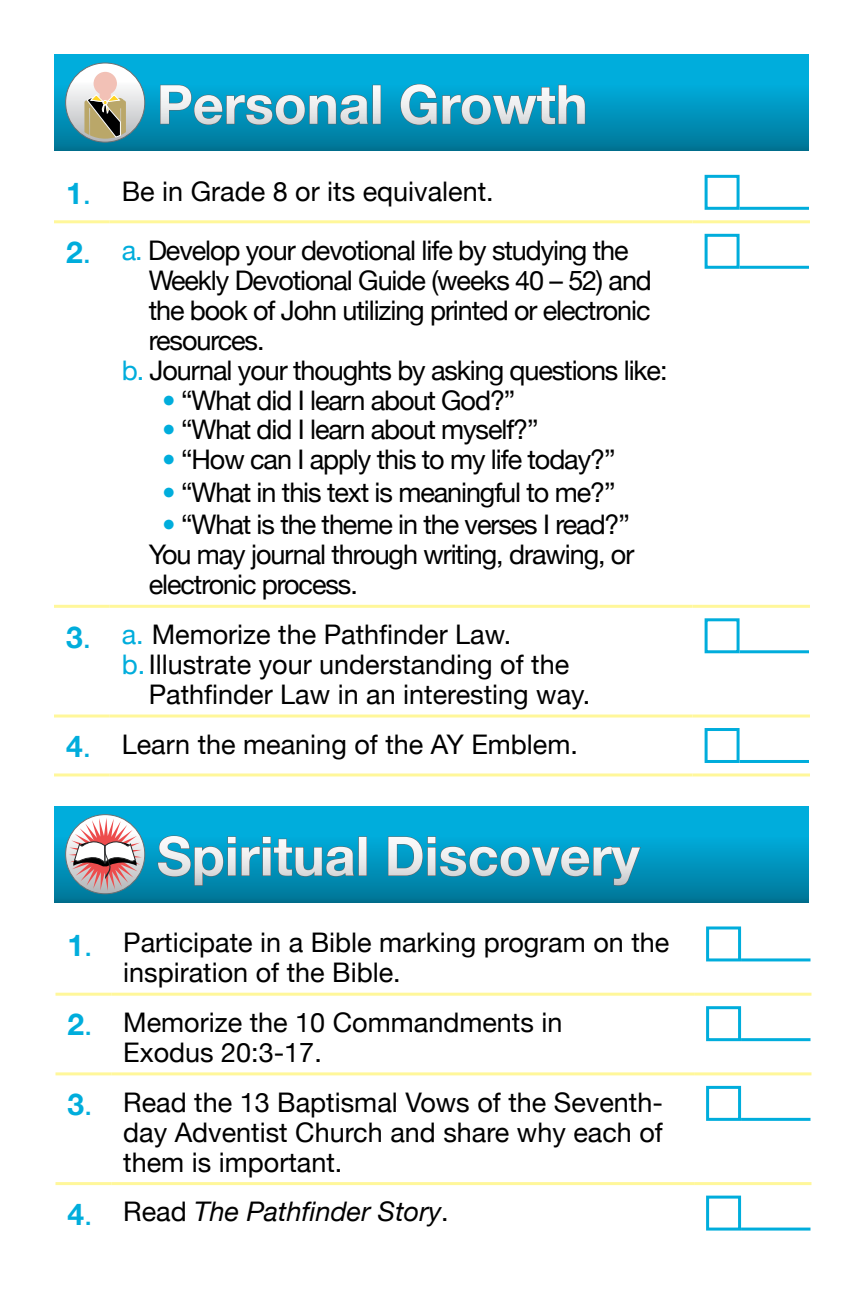
<style>
.page{position:relative;width:864px;height:1296px;background:#fff}
.page>*{position:absolute;margin:0;border:0;box-sizing:border-box;transform-origin:0 0}
.t1{font:700 54px "Helvetica Neue";color:#fff}
.t2{font:27px/30px "Helvetica Neue";color:#000}
.t3{font:27px/30px "Helvetica Neue";letter-spacing:-.04em;color:#000}
.t4{font:italic 27px "Helvetica Neue";color:#000}
.s1{font-weight:700;font-size:30px;color:#00addc}
.s2{font-size:30px;color:#00addc}
.s3{color:#00addc}
.s4{font-weight:700;font-style:normal;font-size:30px;color:#00addc}
.s5{font-style:normal;font-size:30px;color:#00addc}
.s6{font-style:normal}
</style>
<div class="page">
<div style="left:54px;top:54px;width:754px;height:97px;background:#00addc"></div>
<div style="left:54px;top:84px;width:754px;height:67px;background:linear-gradient(to bottom,#01acdc,#007495)"></div>
<svg style="left:66px;top:63px;width:79px;height:79px;background:#e1e2e3"></svg>
<div style="left:66px;top:63px;width:79px;height:79px;border:1px solid #6d6f71;border-radius:50%"></div>
<svg style="left:84px;top:72px;width:42px;height:67px;background:#bbac93"></svg>
<svg style="left:160px;top:84px;width:209px;height:41px"></svg>
<div style="left:372px;top:85px;width:9px;height:39px;border:1px solid #636467"></div>
<svg style="left:400px;top:83px;width:186px;height:43px"></svg>
<hr style="left:54px;top:220px;width:56px;height:3px;background:#fff79a">
<hr style="left:110px;top:220px;width:583px;height:3px;background:#fff79a">
<hr style="left:693px;top:220px;width:117px;height:3px;background:#fff79a">
<hr style="left:54px;top:605px;width:56px;height:3px;background:#fff79a">
<hr style="left:110px;top:605px;width:583px;height:3px;background:#fff79a">
<hr style="left:693px;top:605px;width:117px;height:3px;background:#fff79a">
<hr style="left:54px;top:715px;width:56px;height:3px;background:#fff79a">
<hr style="left:110px;top:715px;width:583px;height:3px;background:#fff79a">
<hr style="left:693px;top:715px;width:117px;height:3px;background:#fff79a">
<hr style="left:693px;top:773px;width:117px;height:3px;background:#fff79a">
<hr style="left:54px;top:773px;width:56px;height:3px;background:#fff79a">
<hr style="left:110px;top:773px;width:583px;height:3px;background:#fff79a">
<div style="left:705px;top:175px;width:35px;height:35px;border:3px solid #00addc"></div>
<hr style="left:740px;top:207px;width:69px;height:3px;background:#00addc">
<div style="left:705px;top:234px;width:35px;height:35px;border:3px solid #00addc"></div>
<hr style="left:740px;top:266px;width:69px;height:3px;background:#00addc">
<div style="left:705px;top:618px;width:35px;height:35px;border:3px solid #00addc"></div>
<hr style="left:740px;top:650px;width:69px;height:3px;background:#00addc">
<div style="left:705px;top:728px;width:35px;height:35px;border:3px solid #00addc"></div>
<hr style="left:740px;top:760px;width:69px;height:3px;background:#00addc">
<div style="left:54px;top:806px;width:754px;height:96px;background:#00addc"></div>
<div style="left:54px;top:836px;width:754px;height:66px;background:linear-gradient(to bottom,#04addb,#007697)"></div>
<div style="left:66px;top:815px;width:79px;height:79px;border:1px solid #6d6f71;border-radius:50%"></div>
<svg style="left:69px;top:818px;width:73px;height:73px;background:#b8aaaf"></svg>
<svg style="left:157px;top:835px;width:67px;height:51px"></svg>
<div style="left:228px;top:836px;width:8px;height:8px;border:1px solid #636467"></div>
<div style="left:228px;top:847px;width:8px;height:29px;border:1px solid #636467"></div>
<svg style="left:241px;top:846px;width:20px;height:30px"></svg>
<div style="left:262px;top:836px;width:9px;height:8px;border:1px solid #636467"></div>
<div style="left:262px;top:847px;width:9px;height:29px;border:1px solid #636467"></div>
<svg style="left:273px;top:838px;width:82px;height:39px"></svg>
<div style="left:358px;top:836px;width:9px;height:40px;border:1px solid #636467"></div>
<svg style="left:387px;top:836px;width:36px;height:40px"></svg>
<div style="left:427px;top:836px;width:9px;height:8px;border:1px solid #636467"></div>
<div style="left:427px;top:847px;width:9px;height:29px;border:1px solid #636467"></div>
<svg style="left:439px;top:846px;width:202px;height:40px;background:#0c8cb0"></svg>
<hr style="left:56px;top:993px;width:55px;height:3px;background:#fff79a">
<hr style="left:111px;top:993px;width:583px;height:3px;background:#fff79a">
<hr style="left:694px;top:993px;width:117px;height:3px;background:#fff79a">
<hr style="left:56px;top:1072px;width:55px;height:3px;background:#fff79a">
<hr style="left:111px;top:1072px;width:583px;height:3px;background:#fff79a">
<hr style="left:694px;top:1072px;width:117px;height:3px;background:#fff79a">
<hr style="left:56px;top:1182px;width:55px;height:3px;background:#fff79a">
<hr style="left:111px;top:1182px;width:583px;height:3px;background:#fff79a">
<hr style="left:694px;top:1182px;width:117px;height:3px;background:#fff79a">
<div style="left:706px;top:926px;width:35px;height:35px;border:3px solid #00addc"></div>
<hr style="left:741px;top:958px;width:69px;height:3px;background:#00addc">
<div style="left:706px;top:1006px;width:35px;height:35px;border:3px solid #00addc"></div>
<hr style="left:741px;top:1038px;width:69px;height:3px;background:#00addc">
<div style="left:706px;top:1086px;width:35px;height:35px;border:3px solid #00addc"></div>
<hr style="left:741px;top:1118px;width:69px;height:3px;background:#00addc">
<div style="left:706px;top:1196px;width:35px;height:35px;border:3px solid #00addc"></div>
<hr style="left:741px;top:1228px;width:69px;height:3px;background:#00addc">
<h1 class="t1" style="left:157px;top:71px;width:432px">Personal Growth</h1>
<p class="t2" style="left:66px;top:176px;width:429px"><span class="s1">1</span><span class="s2">.</span> be in grade 8 or its equivalent.</p>
<p class="t3" style="left:66px;top:235px;width:564px"><span class="s1">2</span><span class="s2">.</span> <span class="s3">a.</span> develop your devotional life by studying the</p>
<p class="t3" style="left:149px;top:265px;width:505px">Weekly devotional guide (weeks 40 – 52) and</p>
<p class="t3" style="left:149px;top:295px;width:503px">the book of John utilizing printed or electronic</p>
<p class="t2" style="left:149px;top:325px;width:117px">resources.</p>
<p class="t3" style="left:122px;top:355px;width:547px"><span class="s3">b.</span> Journal your thoughts by asking questions like:</p>
<p class="t2" style="left:162px;top:385px;width:355px"><span class="s3">•</span> “What did i learn about god?”</p>
<p class="t2" style="left:162px;top:415px;width:378px"><span class="s3">•</span> “What did i learn about myself?”</p>
<p class="t2" style="left:162px;top:445px;width:455px"><span class="s3">•</span> “how can i apply this to my life today?”</p>
<p class="t2" style="left:162px;top:477px;width:455px"><span class="s3">•</span> “What in this text is meaningful to me?”</p>
<p class="t3" style="left:149px;top:509px;width:487px;text-indent:14px"><span class="s3">•</span> “What is the theme in the verses i read?” you may journal through writing, drawing, or electronic process.</p>
<p class="t2" style="left:66px;top:619px;width:447px"><span class="s1">3</span><span class="s2">.</span> <span class="s3">a.</span> Memorize the Pathfinder Law.</p>
<p class="t2" style="left:122px;top:649px;width:449px"><span class="s3">b.</span> illustrate your understanding of the</p>
<p class="t2" style="left:149px;top:679px;width:443px">Pathfinder Law in an interesting way.</p>
<p class="t2" style="left:66px;top:729px;width:513px"><span class="s1">4</span><span class="s2">.</span> learn the meaning of the ay emblem.</p>
<h1 class="t1" style="left:157px;top:823px;width:484px">spiritual discovery</h1>
<p class="t2" style="left:123px;top:927px;width:548px;text-indent:-56px"><span class="s1">1</span><span class="s2">.</span> participate in a bible marking program on the inspiration of the bible.</p>
<p class="t2" style="left:123px;top:1007px;width:441px;text-indent:-56px"><span class="s1">2</span><span class="s2">.</span> memorize the 10 commandments in exodus 20:3-17.</p>
<p class="t2" style="left:123px;top:1087px;width:541px;text-align:justify;text-indent:-56px"><span class="s1">3</span><span class="s2">.</span> read the 13 baptismal Vows of the Seventh&shy;day adventist church and share why each of them is important.</p>
<p class="t4" style="left:68px;top:1196px;width:383px"><span class="s4">4</span><span class="s5">.</span> <span class="s6">read</span> The Pathfinder Story<span class="s6">.</span></p>
</div>
